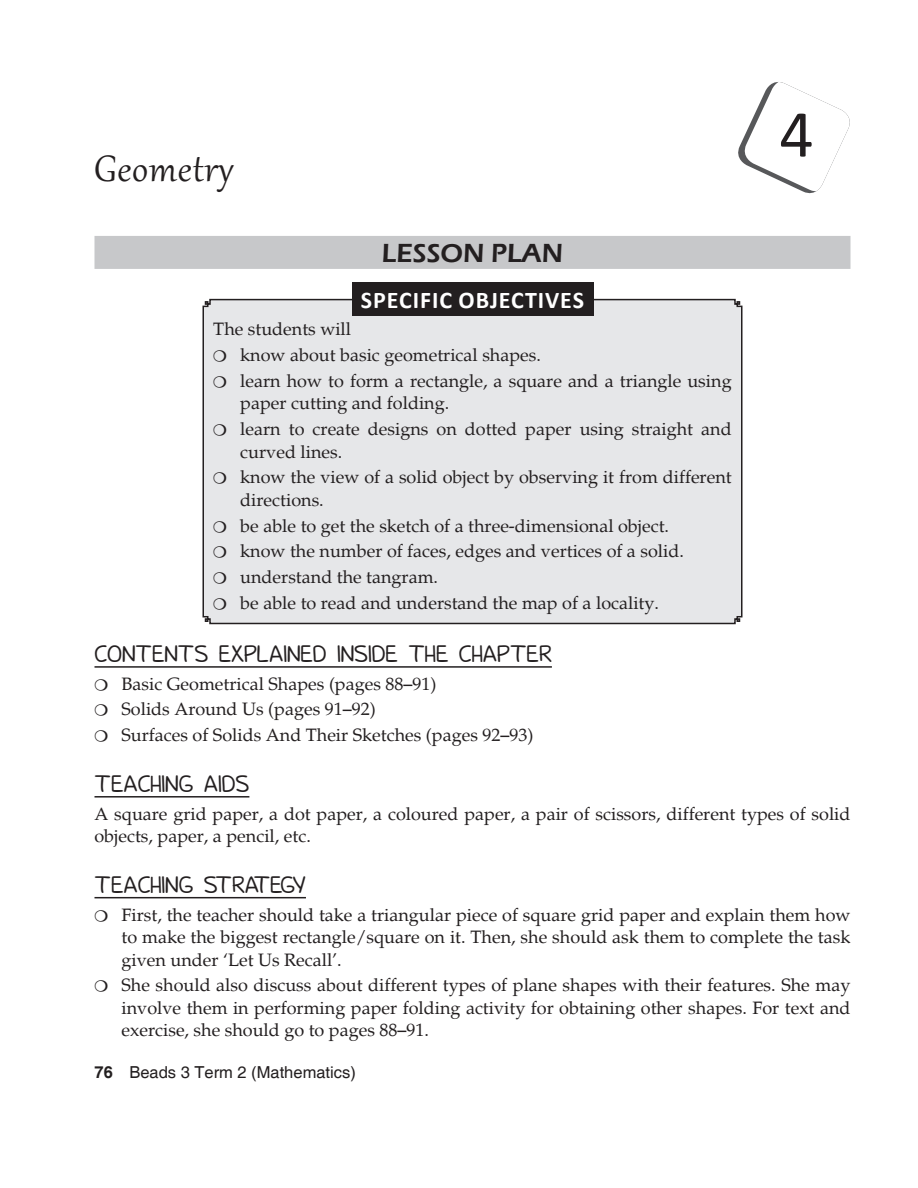
<style>
.page{position:relative;width:918px;height:1188px;background:#fff}
.page>*{position:absolute;margin:0;border:0;box-sizing:border-box;transform-origin:0 0}
.t1{font:67.5px "Calibri";color:#231f20}
.Chap_Hd{font:45px "Gabriola";letter-spacing:.02em;color:#231f20}
.Lesson_plan{font:600 27px "Eras ITC";color:#231f20}
.t2{font:700 24px "Calibri";letter-spacing:.04em;color:#fff}
.Heading_2{font:21px "Donald";color:#231f20}
.Sub_para{font:18px/25.8px "Palatino";color:#231f20}
.Body_text{font:18px/22.5px "Palatino";color:#231f20}
.t3{font:16.5px "Helvetica";color:#231f20}
.s1{font-weight:700}
</style>
<div class="page">
<svg style="left:738px;top:82px;width:112px;height:112px"></svg>
<div style="left:94px;top:236px;width:756px;height:33px;background:#c7c8ca"></div>
<hr style="left:94px;top:666px;width:458px;height:2px;background:#231f20">
<hr style="left:94px;top:796px;width:155px;height:2px;background:#231f20">
<hr style="left:94px;top:897px;width:212px;height:1px;background:#231f20">
<div style="left:202px;top:298px;width:541px;height:327px;background:#e6e7e9"></div>
<div style="left:352px;top:282px;width:241px;height:34px;background:#231f20"></div>
<svg style="left:214px;top:350px;width:12px;height:12px"></svg>
<svg style="left:214px;top:376px;width:12px;height:11px"></svg>
<svg style="left:214px;top:424px;width:12px;height:12px"></svg>
<svg style="left:214px;top:472px;width:12px;height:12px"></svg>
<svg style="left:214px;top:521px;width:12px;height:11px"></svg>
<svg style="left:214px;top:546px;width:12px;height:12px"></svg>
<svg style="left:214px;top:572px;width:12px;height:12px"></svg>
<svg style="left:214px;top:598px;width:12px;height:11px"></svg>
<p class="Chap_Hd" style="left:94px;top:140px;width:141px">Geometry</p>
<p class="t1" style="left:779px;top:92px;width:36px">4</p>
<p class="Lesson_plan" style="left:382px;top:238px;width:183px">LESSON PLAN</p>
<p class="t2" style="left:361px;top:285px;width:225px">SPECIFIC OBJECTIVES</p>
<p class="Sub_para" style="left:240px;top:317px;width:493px;text-indent:-27px">The students will<br>know about basic geometrical shapes.<br>learn how to form a rectangle, a square and a triangle using</p>
<p class="Sub_para" style="left:240px;top:391px;width:493px">paper cutting and folding.<br>learn to create designs on dotted paper using straight and</p>
<p class="Sub_para" style="left:240px;top:439px;width:493px">curved lines.<br>know the view of a solid object by observing it from different</p>
<p class="Sub_para" style="left:240px;top:487px;width:445px">directions.<br>be able to get the sketch of a three-dimensional object. know the number of faces, edges and vertices of a solid. understand the tangram.<br>be able to read and understand the map of a locality.</p>
<p class="Heading_2" style="left:94px;top:645px;width:459px">CONTENTS EXPLAINED INSIDE THE CHAPTER</p>
<p class="Sub_para" style="left:122px;top:671px;width:317px">Basic Geometrical Shapes (pages 88–91)</p>
<p class="Sub_para" style="left:122px;top:697px;width:256px">Solids Around Us (pages 91–92)</p>
<p class="Sub_para" style="left:122px;top:723px;width:414px">Surfaces of Solids And Their Sketches (pages 92–93)</p>
<p class="Heading_2" style="left:94px;top:775px;width:156px">TEACHING AIDS</p>
<p class="Body_text" style="left:94px;top:803px;width:758px">A square grid paper, a dot paper, a coloured paper, a pair of scissors, different types of solid objects, paper, a pencil, etc.</p>
<p class="Heading_2" style="left:94px;top:876px;width:213px">TEACHING STRATEGY</p>
<p class="Sub_para" style="left:122px;top:904px;width:731px;line-height:22.5px;text-align:justify">First, the teacher should take a triangular piece of square grid paper and explain them how to make the biggest rectangle/square on it. Then, she should ask them to complete the task given under ‘Let Us Recall’.</p>
<p class="Sub_para" style="left:122px;top:974px;width:730px;line-height:22.5px;text-align:justify">She should also discuss about different types of plane shapes with their features. She may involve them in performing paper folding activity for obtaining other shapes. For text and exercise, she should go to pages 88–91.</p>
<p class="t3" style="left:94px;top:1063px;width:263px"><span class="s1">76</span> Beads 3 Term 2 (Mathematics)</p>
</div>
